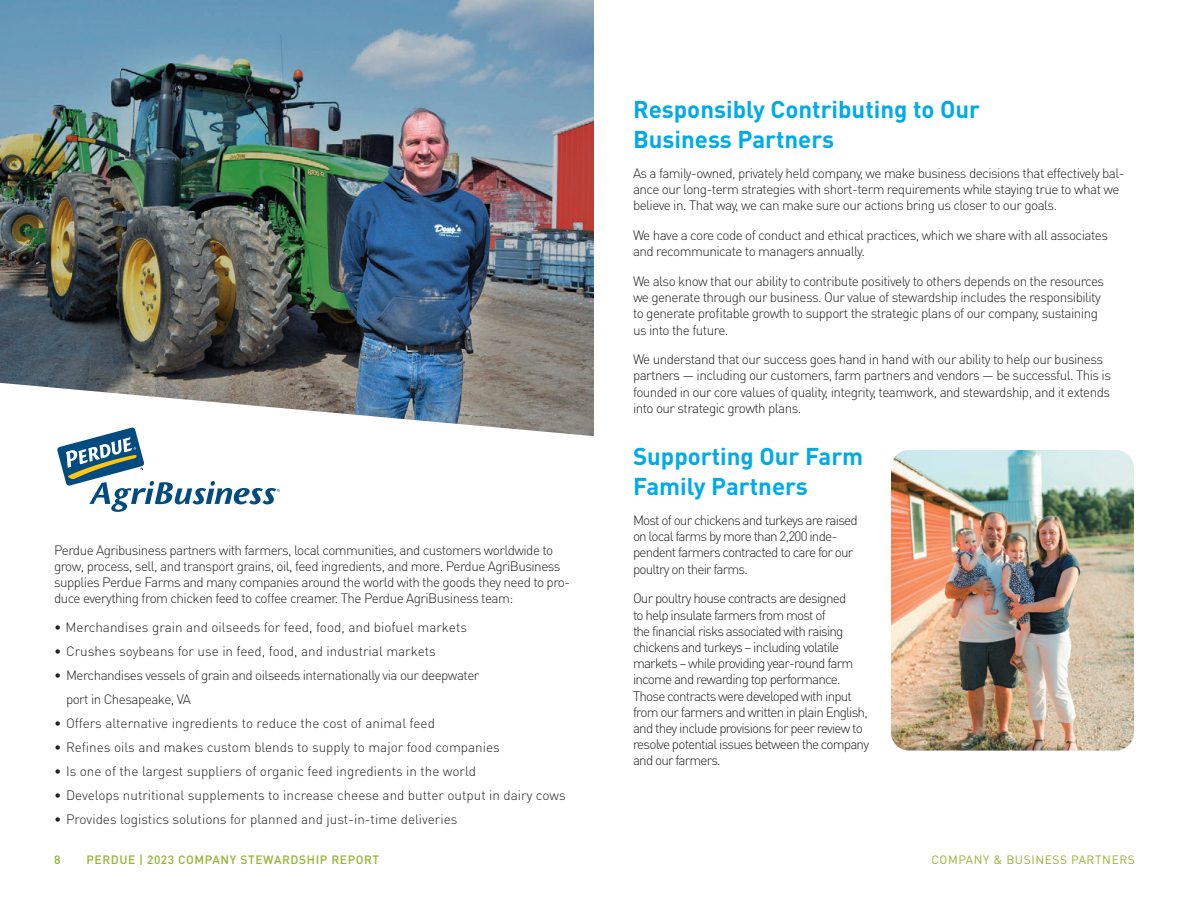
<style>
.page{position:relative;width:1188px;height:918px;background:#fff}
.page>*{position:absolute;margin:0;border:0;box-sizing:border-box;transform-origin:0 0}
.t1{font:700 24px/30px "DINOT";color:#00abe7}
.t2{font:300 13.5px/16.2px "DINOT";letter-spacing:-.04em;color:#231f20}
.t3{font:300 13.5px/16.2px "DINOT";letter-spacing:-.06em;color:#231f20}
.t4{font:300 13.5px "DINOT";color:#231f20}
.t5{font:500 12px "DINOT";letter-spacing:.05em;color:#90b531}
.t6{font:12px "DINOT";letter-spacing:.05em;color:#90b531}
</style>
<div class="page">
<img style="left:0;top:0;width:122px;height:383px">
<img style="left:122px;top:0;width:472px;height:383px">
<svg style="left:2px;top:383px;width:592px;height:54px"></svg>
<svg style="left:57px;top:427px;width:223px;height:85px"></svg>
<img style="left:891px;top:450px;width:243px;height:301px">
<p class="t2" style="left:54px;top:541px;width:518px">Perdue Agribusiness partners with farmers, local communities, and customers worldwide to grow, process, sell, and transport grains, oil, feed ingredients, and more. Perdue AgriBusiness supplies Perdue Farms and many companies around the world with the goods they need to pro&shy;duce everything from chicken feed to coffee creamer. The Perdue AgriBusiness team:</p>
<p class="t4" style="left:54px;top:618px;width:415px">• Merchandises grain and oilseeds for feed, food, and biofuel markets</p>
<p class="t4" style="left:54px;top:642px;width:383px">• Crushes soybeans for use in feed, food, and industrial markets</p>
<p class="t2" style="left:66px;top:662px;width:415px;line-height:24px;text-indent:-12px">• Merchandises vessels of grain and oilseeds internationally via our deepwater port in Chesapeake, VA</p>
<p class="t4" style="left:54px;top:714px;width:382px">• Offers alternative ingredients to reduce the cost of animal feed</p>
<p class="t4" style="left:54px;top:738px;width:447px">• Refines oils and makes custom blends to supply to major food companies</p>
<p class="t4" style="left:54px;top:762px;width:424px">• Is one of the largest suppliers of organic feed ingredients in the world</p>
<p class="t4" style="left:54px;top:786px;width:513px">• Develops nutritional supplements to increase cheese and butter output in dairy cows</p>
<p class="t4" style="left:54px;top:810px;width:405px">• Provides logistics solutions for planned and just-in-time deliveries</p>
<p class="t5" style="left:54px;top:852px;width:8px">8</p>
<p class="t5" style="left:86px;top:852px;width:294px">PERDUE | 2023 COMPANY STEWARDSHIP REPORT</p>
<h1 class="t1" style="left:633px;top:94px;width:349px">Responsibly Contributing to Our<br>Business Partners</h1>
<p class="t2" style="left:633px;top:164px;width:493px">As a family-owned, privately held company, we make business decisions that effectively bal&shy;ance our long-term strategies with short-term requirements while staying true to what we believe in. That way, we can make sure our actions bring us closer to our goals.</p>
<p class="t2" style="left:633px;top:227px;width:477px">We have a core code of conduct and ethical practices, which we share with all associates and recommunicate to managers annually.</p>
<p class="t2" style="left:633px;top:272px;width:473px">We also know that our ability to contribute positively to others depends on the resources we generate through our business. Our value of stewardship includes the responsibility to generate profitable growth to support the strategic plans of our company, sustaining us into the future.</p>
<p class="t2" style="left:633px;top:351px;width:480px">We understand that our success goes hand in hand with our ability to help our business partners — including our customers, farm partners and vendors — be successful. This is founded in our core values of quality, integrity, teamwork, and stewardship, and it extends into our strategic growth plans.</p>
<h1 class="t1" style="left:633px;top:441px;width:232px">Supporting Our Farm<br>Family Partners</h1>
<p class="t3" style="left:633px;top:512px;width:226px">Most of our chickens and turkeys are raised on local farms by more than 2,200 inde&shy;pendent farmers contracted to care for our poultry on their farms.</p>
<p class="t3" style="left:633px;top:590px;width:238px">Our poultry house contracts are designed<br>to help insulate farmers from most of<br>the financial risks associated with raising chickens and turkeys – including volatile markets – while providing year-round farm income and rewarding top performance.<br>Those contracts were developed with input from our farmers and written in plain English, and they include provisions for peer review to resolve potential issues between the company and our farmers.</p>
<p class="t6" style="left:931px;top:852px;width:205px">COMPANY &amp; BUSINESS PARTNERS</p>
</div>
